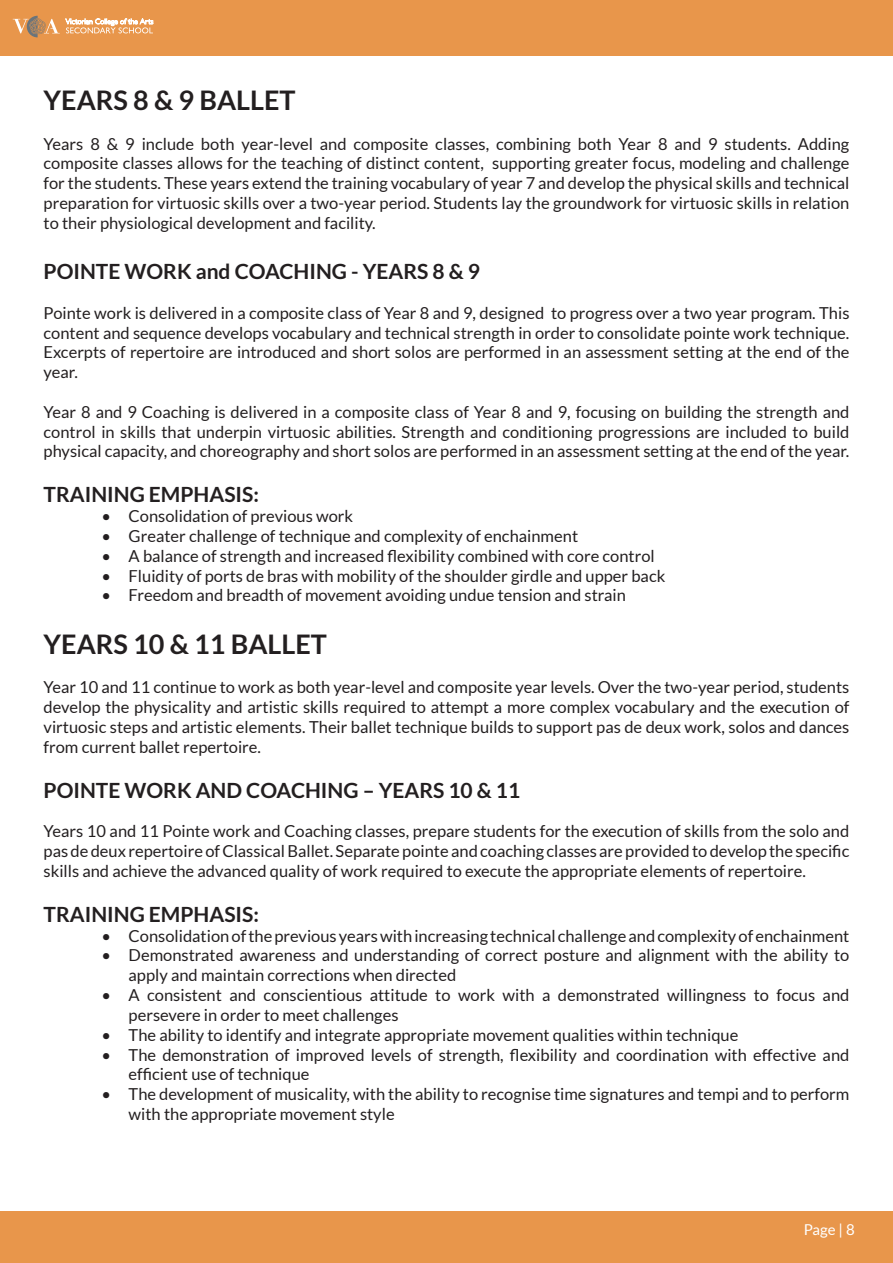
<style>
.page{position:relative;width:893px;height:1263px;background:#fff}
.page>*{position:absolute;margin:0;border:0;box-sizing:border-box;transform-origin:0 0}
.t1{font:700 27px "Lato";color:#231f20}
.t2{font:700 21px "Lato";color:#231f20}
.t3{font:16.5px/19.8px "Lato";color:#231f20;text-align:justify}
.t4{font:15px "Lato";color:#fff}
</style>
<div class="page">
<div style="left:0;top:0;width:893px;height:55px;background:#e8964b"></div>
<svg style="left:13px;top:16px;width:47px;height:21px"></svg>
<svg style="left:66px;top:19px;width:87px;height:14px"></svg>
<div style="left:0;top:1211px;width:893px;height:52px;background:#e8964b"></div>
<h1 class="t1" style="left:44px;top:85px;width:254px">YEARS 8 &amp; 9 BALLET</h1>
<p class="t3" style="left:44px;top:134px;width:807px">Years 8 &amp; 9 include both year-level and composite classes, combining both Year 8 and 9 students. Adding composite classes allows for the teaching of distinct content, supporting greater focus, modeling and challenge for the students. These years extend the training vocabulary of year 7 and develop the physical skills and technical preparation for virtuosic skills over a two-year period. Students lay the groundwork for virtuosic skills in relation to their physiological development and facility.</p>
<p class="t2" style="left:44px;top:259px;width:438px">POINTE WORK and COACHING - YEARS 8 &amp; 9</p>
<p class="t3" style="left:44px;top:303px;width:807px">Pointe work is delivered in a composite class of Year 8 and 9, designed to progress over a two year program. This content and sequence develops vocabulary and technical strength in order to consolidate pointe work technique.<br>Excerpts of repertoire are introduced and short solos are performed in an assessment setting at the end of the year.</p>
<p class="t3" style="left:44px;top:402px;width:807px">Year 8 and 9 Coaching is delivered in a composite class of Year 8 and 9, focusing on building the strength and control in skills that underpin virtuosic abilities. Strength and conditioning progressions are included to build physical capacity, and choreography and short solos are performed in an assessment setting at the end of the year.</p>
<p class="t2" style="left:44px;top:483px;width:217px">TRAINING EMPHASIS:</p>
<p class="t3" style="left:102px;top:506px;width:253px">• Consolidation of previous work</p>
<p class="t3" style="left:102px;top:526px;width:478px">• Greater challenge of technique and complexity of enchainment</p>
<p class="t3" style="left:102px;top:546px;width:555px">• A balance of strength and increased flexibility combined with core control</p>
<p class="t3" style="left:102px;top:566px;width:565px">• Fluidity of ports de bras with mobility of the shoulder girdle and upper back</p>
<p class="t3" style="left:102px;top:585px;width:526px">• Freedom and breadth of movement avoiding undue tension and strain</p>
<h1 class="t1" style="left:44px;top:628px;width:285px">YEARS 10 &amp; 11 BALLET</h1>
<p class="t3" style="left:44px;top:677px;width:807px">Year 10 and 11 continue to work as both year-level and composite year levels. Over the two-year period, students develop the physicality and artistic skills required to attempt a more complex vocabulary and the execution of virtuosic steps and artistic elements. Their ballet technique builds to support pas de deux work, solos and dances from current ballet repertoire.</p>
<p class="t2" style="left:44px;top:778px;width:478px">POINTE WORK AND COACHING – YEARS 10 &amp; 11</p>
<p class="t3" style="left:44px;top:821px;width:807px">Years 10 and 11 Pointe work and Coaching classes, prepare students for the execution of skills from the solo and pas de deux repertoire of Classical Ballet. Separate pointe and coaching classes are provided to develop the specific skills and achieve the advanced quality of work required to execute the appropriate elements of repertoire.</p>
<p class="t2" style="left:44px;top:902px;width:217px">TRAINING EMPHASIS:</p>
<p class="t3" style="left:102px;top:926px;width:749px">• Consolidation of the previous years with increasing technical challenge and complexity of enchainment</p>
<p class="t3" style="left:129px;top:945px;width:722px;text-indent:-27px">• Demonstrated awareness and understanding of correct posture and alignment with the ability to apply and maintain corrections when directed</p>
<p class="t3" style="left:129px;top:985px;width:722px;text-indent:-27px">• A consistent and conscientious attitude to work with a demonstrated willingness to focus and persevere in order to meet challenges</p>
<p class="t3" style="left:102px;top:1025px;width:638px">• The ability to identify and integrate appropriate movement qualities within technique</p>
<p class="t3" style="left:129px;top:1044px;width:722px;text-indent:-27px">• The demonstration of improved levels of strength, flexibility and coordination with effective and efficient use of technique</p>
<p class="t3" style="left:129px;top:1084px;width:722px;text-indent:-27px">• The development of musicality, with the ability to recognise time signatures and tempi and to perform with the appropriate movement style</p>
<p class="t4" style="left:804px;top:1221px;width:52px">Page | 8</p>
</div>
